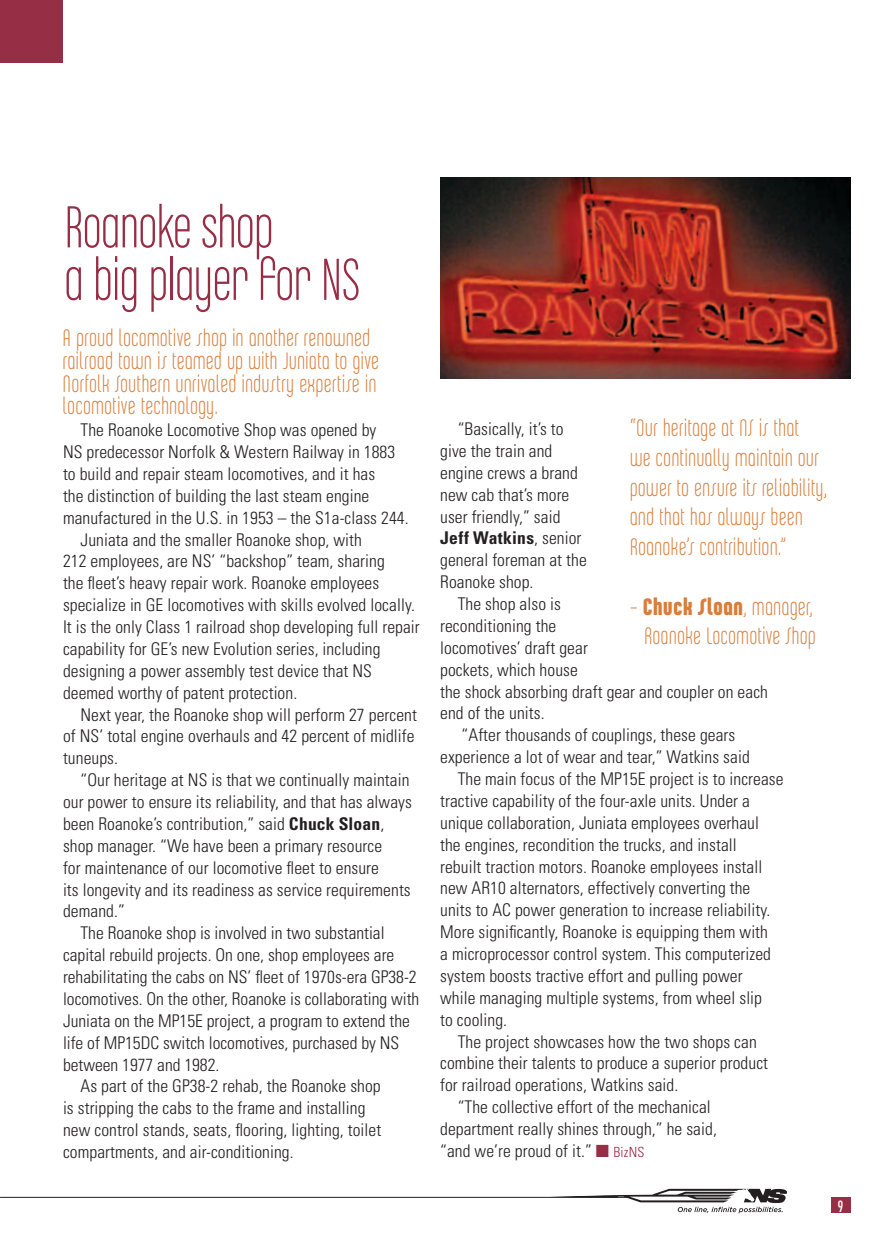
<style>
.page{position:relative;width:882px;height:1260px;background:#fff}
.page>*{position:absolute;margin:0;border:0;box-sizing:border-box;transform-origin:0 0}
.t1{font:63px/52.5px "Chalet Comprime Milan Eighty";color:#962e45}
.t2{font:25.38px/29.8px "Chalet Comprime Milan Seventy";letter-spacing:.03em;color:#d97d39}
.t3{font:300 condensed 17.5px/21.9px "Univers LT Std";letter-spacing:.005em;color:#231f20}
.t4{font:17.5px "Chalet Comprime Cologne Seventy";color:#fff;scale:.9 1}
.s1{font-weight:700}
.s2{color:#962e45}
.s3{font-size:14px;color:#962e45}
.s4{font-family:"Chalet Comprime Hong Kong Seventy"}
</style>
<div class="page">
<div style="left:831px;top:1197px;width:19px;height:15px;background:#962e45"></div>
<hr style="left:0;top:1197px;width:631px;height:1px;background:#231f20">
<svg style="left:550px;top:1188px;width:237px;height:25px"></svg>
<div style="left:0;top:0;width:63px;height:63px;background:#962e45"></div>
<img style="left:441px;top:177px;width:409px;height:201px">
<h1 class="t1" style="left:64px;top:200px;width:297px">Roanoke shop<br>a big player for NS</h1>
<h2 class="t2" style="left:63px;top:326px;width:317px;line-height:22.8px">A proud locomotive shop in another renowned railroad town is teamed up with Juniata to give Norfolk Southern unrivaled industry expertise in locomotive technology.</h2>
<p class="t3" style="left:80px;top:419px;width:297px">The Roanoke Locomotive Shop was opened by</p>
<p class="t3" style="left:63px;top:441px;width:334px">NS predecessor Norfolk &amp; Western Railway in 1883</p>
<p class="t3" style="left:63px;top:463px;width:314px">to build and repair steam locomotives, and it has</p>
<p class="t3" style="left:63px;top:485px;width:308px">the distinction of building the last steam engine</p>
<p class="t3" style="left:63px;top:507px;width:347px">manufactured in the U.S. in 1953 – the S1a-class 244.</p>
<p class="t3" style="left:80px;top:529px;width:283px">Juniata and the smaller Roanoke shop, with</p>
<p class="t3" style="left:63px;top:550px;width:323px">212 employees, are NS’ “backshop” team, sharing</p>
<p class="t3" style="left:63px;top:572px;width:318px">the fleet’s heavy repair work. Roanoke employees</p>
<p class="t3" style="left:63px;top:594px;width:353px">specialize in GE locomotives with skills evolved locally.</p>
<p class="t3" style="left:63px;top:616px;width:358px">It is the only Class 1 railroad shop developing full repair</p>
<p class="t3" style="left:63px;top:638px;width:319px">capability for GE’s new Evolution series, including</p>
<p class="t3" style="left:63px;top:660px;width:311px">designing a power assembly test device that NS</p>
<p class="t3" style="left:63px;top:682px;width:236px">deemed worthy of patent protection.</p>
<p class="t3" style="left:80px;top:704px;width:338px">Next year, the Roanoke shop will perform 27 percent</p>
<p class="t3" style="left:63px;top:725px;width:353px">of NS’ total engine overhauls and 42 percent of midlife</p>
<p class="t3" style="left:63px;top:747px;width:57px">tuneups.</p>
<p class="t3" style="left:80px;top:769px;width:330px">“Our heritage at NS is that we continually maintain</p>
<p class="t3" style="left:63px;top:791px;width:350px">our power to ensure its reliability, and that has always</p>
<p class="t3" style="left:63px;top:813px;width:323px">been Roanoke’s contribution,” said <span class="s1">Chuck Sloan</span>,</p>
<p class="t3" style="left:63px;top:835px;width:321px">shop manager. “We have been a primary resource</p>
<p class="t3" style="left:63px;top:857px;width:318px">for maintenance of our locomotive fleet to ensure</p>
<p class="t3" style="left:63px;top:879px;width:349px">its longevity and its readiness as service requirements</p>
<p class="t3" style="left:63px;top:900px;width:63px">demand.”</p>
<p class="t3" style="left:81px;top:922px;width:306px">The Roanoke shop is involved in two substantial</p>
<p class="t3" style="left:63px;top:944px;width:333px">capital rebuild projects. On one, shop employees are</p>
<p class="t3" style="left:63px;top:966px;width:355px">rehabilitating the cabs on NS’ fleet of 1970s-era GP38-2</p>
<p class="t3" style="left:63px;top:988px;width:358px">locomotives. On the other, Roanoke is collaborating with</p>
<p class="t3" style="left:63px;top:1010px;width:348px">Juniata on the MP15E project, a program to extend the</p>
<p class="t3" style="left:63px;top:1032px;width:338px">life of MP15DC switch locomotives, purchased by NS</p>
<p class="t3" style="left:63px;top:1054px;width:158px">between 1977 and 1982.</p>
<p class="t3" style="left:81px;top:1075px;width:302px">As part of the GP38-2 rehab, the Roanoke shop</p>
<p class="t3" style="left:63px;top:1097px;width:304px">is stripping the cabs to the frame and installing</p>
<p class="t3" style="left:63px;top:1119px;width:320px">new control stands, seats, flooring, lighting, toilet</p>
<p class="t3" style="left:63px;top:1141px;width:232px">compartments, and air-conditioning.</p>
<h2 class="t2" style="left:630px;top:413px;width:199px">“Our heritage at NS is that<br>we continually maintain our power to ensure its reliability, and that has always been<br>Roanoke’s contribution.”</h2>
<p class="t3" style="left:440px;top:418px;width:148px;text-indent:18px">“Basically, it’s to give the train and engine crews a brand new cab that’s more user friendly,” said<br><span class="s1">Jeff Watkins</span>, senior general foreman at the<br>Roanoke shop.</p>
<p class="t3" style="left:458px;top:593px;width:105px">The shop also is</p>
<p class="t3" style="left:440px;top:615px;width:118px">reconditioning the</p>
<p class="t3" style="left:440px;top:637px;width:149px">locomotives’ draft gear</p>
<p class="t3" style="left:440px;top:659px;width:139px">pockets, which house</p>
<p class="t3" style="left:440px;top:680px;width:329px">the shock absorbing draft gear and coupler on each</p>
<p class="t3" style="left:440px;top:702px;width:106px">end of the units.</p>
<p class="t3" style="left:462px;top:724px;width:275px">“After thousands of couplings, these gears</p>
<p class="t3" style="left:440px;top:746px;width:311px">experience a lot of wear and tear,” Watkins said</p>
<p class="t3" style="left:458px;top:768px;width:327px">The main focus of the MP15E project is to increase</p>
<p class="t3" style="left:440px;top:790px;width:311px">tractive capability of the four-axle units. Under a</p>
<p class="t3" style="left:440px;top:812px;width:320px">unique collaboration, Juniata employees overhaul</p>
<p class="t3" style="left:440px;top:834px;width:298px">the engines, recondition the trucks, and install</p>
<p class="t3" style="left:440px;top:855px;width:324px">rebuilt traction motors. Roanoke employees install</p>
<p class="t3" style="left:440px;top:877px;width:312px">new AR10 alternators, effectively converting the</p>
<p class="t3" style="left:440px;top:899px;width:332px">units to AC power generation to increase reliability.</p>
<p class="t3" style="left:440px;top:921px;width:329px">More significantly, Roanoke is equipping them with</p>
<p class="t3" style="left:440px;top:943px;width:332px">a microprocessor control system. This computerized</p>
<p class="t3" style="left:440px;top:965px;width:304px">system boosts tractive effort and pulling power</p>
<p class="t3" style="left:440px;top:987px;width:323px">while managing multiple systems, from wheel slip</p>
<p class="t3" style="left:440px;top:1009px;width:68px">to cooling.</p>
<p class="t3" style="left:458px;top:1030px;width:301px">The project showcases how the two shops can</p>
<p class="t3" style="left:440px;top:1052px;width:329px">combine their talents to produce a superior product</p>
<p class="t3" style="left:440px;top:1074px;width:240px">for railroad operations, Watkins said.</p>
<p class="t3" style="left:458px;top:1096px;width:255px">“The collective effort of the mechanical</p>
<p class="t3" style="left:440px;top:1118px;width:278px">department really shines through,” he said,</p>
<p class="t3" style="left:440px;top:1140px;width:206px">“and we’re proud of it.” <span class="s2">■</span> <span class="s3">BizNS</span></p>
<h2 class="t2" style="left:630px;top:591px;width:187px;text-align:center">– <span class="s4">Chuck Sloan</span>, manager,<br>Roanoke Locomotive Shop</h2>
<p class="t4" style="left:838px;top:1197px;width:7px">9</p>
</div>
